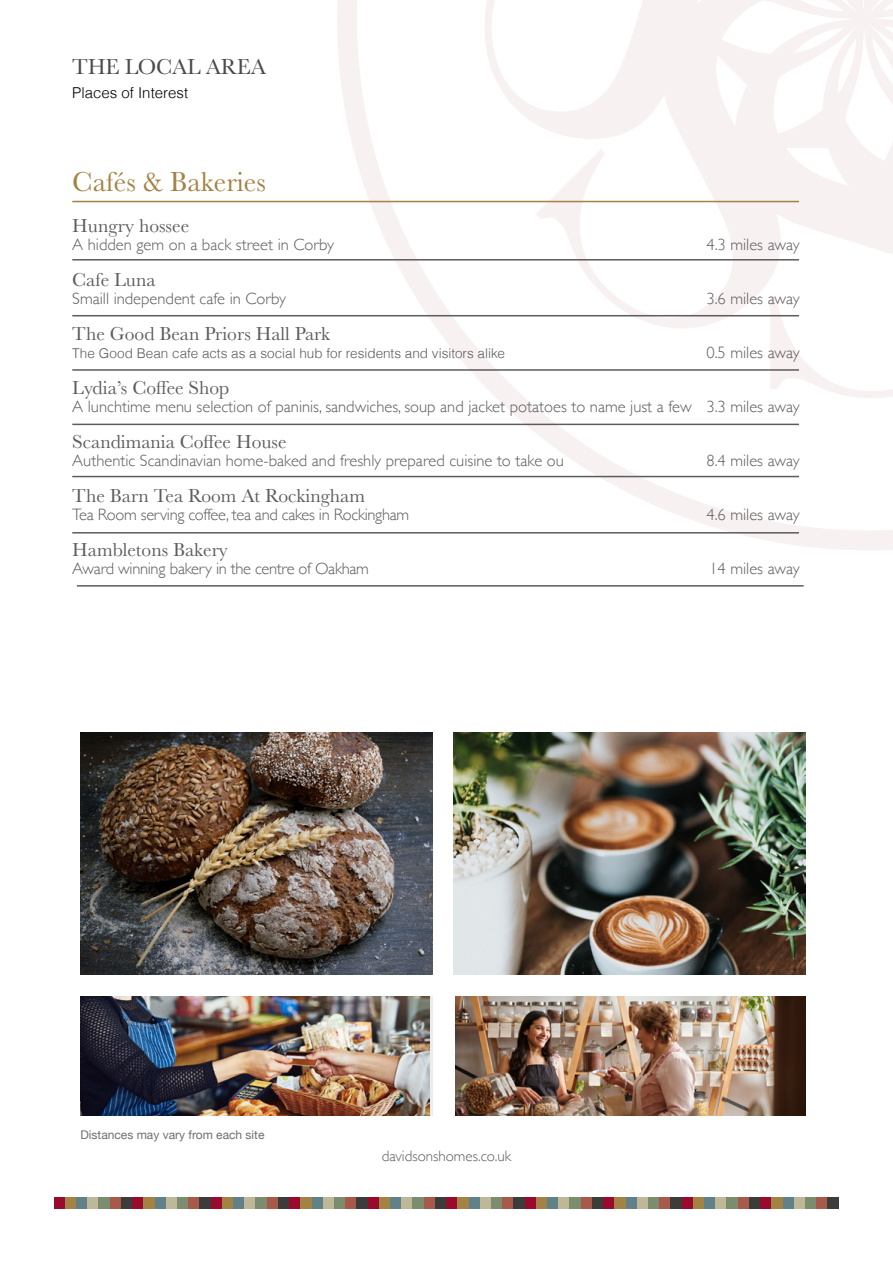
<style>
.page{position:relative;width:893px;height:1263px;background:#fff}
.page>*{position:absolute;margin:0;border:0;box-sizing:border-box;transform-origin:0 0}
.t1{font:28.5px "Baskerville";color:#a38243}
.t2{font:22.5px "Baskerville";letter-spacing:-.01em;color:#4a4a49}
.t3{font:19.5px "Baskerville";color:#5e5b5c}
.t4{font:300 16.5px "Gill Sans";color:#5e5b5c}
.t5{font:300 16.5px "Gill Sans";letter-spacing:-.02em;color:#5e5b5c}
.t6{font:300 15px "Gill Sans";color:#5e5b5c}
.t7{font:300 15px "Helvetica";color:#000}
.t8{font:300 13.5px "Helvetica";color:#5e5b5c}
.t9{font:12px "Helvetica Neue";color:#706f6f}
</style>
<div class="page">
<svg style="left:337px;top:0;width:556px;height:550px"></svg>
<svg style="left:484px;top:0;width:409px;height:398px"></svg>
<div style="left:54px;top:1198px;width:11px;height:11px;background:#990a2c"></div>
<div style="left:65px;top:1198px;width:11px;height:11px;background:#a38243"></div>
<div style="left:76px;top:1198px;width:12px;height:11px;background:#608188"></div>
<div style="left:88px;top:1198px;width:11px;height:11px;background:#beb798"></div>
<div style="left:99px;top:1198px;width:11px;height:11px;background:#7c8d6f"></div>
<div style="left:110px;top:1198px;width:11px;height:11px;background:#a75a4a"></div>
<div style="left:121px;top:1198px;width:11px;height:11px;background:#3c3c3b"></div>
<div style="left:132px;top:1198px;width:12px;height:11px;background:#990a2c"></div>
<div style="left:144px;top:1198px;width:11px;height:11px;background:#a38243"></div>
<div style="left:155px;top:1198px;width:11px;height:11px;background:#608188"></div>
<div style="left:166px;top:1198px;width:11px;height:11px;background:#beb798"></div>
<div style="left:177px;top:1198px;width:12px;height:11px;background:#7c8d6f"></div>
<div style="left:189px;top:1198px;width:11px;height:11px;background:#a75a4a"></div>
<div style="left:200px;top:1198px;width:11px;height:11px;background:#3c3c3b"></div>
<div style="left:211px;top:1198px;width:11px;height:11px;background:#990a2c"></div>
<div style="left:222px;top:1198px;width:11px;height:11px;background:#a38243"></div>
<div style="left:233px;top:1198px;width:12px;height:11px;background:#608188"></div>
<div style="left:245px;top:1198px;width:11px;height:11px;background:#beb798"></div>
<div style="left:256px;top:1198px;width:11px;height:11px;background:#7c8d6f"></div>
<div style="left:267px;top:1198px;width:11px;height:11px;background:#a75a4a"></div>
<div style="left:278px;top:1198px;width:11px;height:11px;background:#3c3c3b"></div>
<div style="left:289px;top:1198px;width:12px;height:11px;background:#990a2c"></div>
<div style="left:301px;top:1198px;width:11px;height:11px;background:#a38243"></div>
<div style="left:312px;top:1198px;width:11px;height:11px;background:#608188"></div>
<div style="left:323px;top:1198px;width:11px;height:11px;background:#beb798"></div>
<div style="left:334px;top:1198px;width:12px;height:11px;background:#7c8d6f"></div>
<div style="left:346px;top:1198px;width:11px;height:11px;background:#a75a4a"></div>
<div style="left:357px;top:1198px;width:11px;height:11px;background:#3c3c3b"></div>
<div style="left:368px;top:1198px;width:11px;height:11px;background:#990a2c"></div>
<div style="left:379px;top:1198px;width:11px;height:11px;background:#a38243"></div>
<div style="left:390px;top:1198px;width:12px;height:11px;background:#608188"></div>
<div style="left:402px;top:1198px;width:11px;height:11px;background:#beb798"></div>
<div style="left:413px;top:1198px;width:11px;height:11px;background:#7c8d6f"></div>
<div style="left:424px;top:1198px;width:11px;height:11px;background:#a75a4a"></div>
<div style="left:435px;top:1198px;width:11px;height:11px;background:#3c3c3b"></div>
<div style="left:446px;top:1198px;width:12px;height:11px;background:#990a2c"></div>
<div style="left:458px;top:1198px;width:11px;height:11px;background:#a38243"></div>
<div style="left:469px;top:1198px;width:11px;height:11px;background:#608188"></div>
<div style="left:480px;top:1198px;width:11px;height:11px;background:#beb798"></div>
<div style="left:491px;top:1198px;width:12px;height:11px;background:#7c8d6f"></div>
<div style="left:503px;top:1198px;width:11px;height:11px;background:#a75a4a"></div>
<div style="left:514px;top:1198px;width:11px;height:11px;background:#3c3c3b"></div>
<div style="left:525px;top:1198px;width:11px;height:11px;background:#990a2c"></div>
<div style="left:536px;top:1198px;width:11px;height:11px;background:#a38243"></div>
<div style="left:547px;top:1198px;width:12px;height:11px;background:#608188"></div>
<div style="left:559px;top:1198px;width:11px;height:11px;background:#beb798"></div>
<div style="left:570px;top:1198px;width:11px;height:11px;background:#7c8d6f"></div>
<div style="left:581px;top:1198px;width:11px;height:11px;background:#a75a4a"></div>
<div style="left:592px;top:1198px;width:11px;height:11px;background:#3c3c3b"></div>
<div style="left:603px;top:1198px;width:12px;height:11px;background:#990a2c"></div>
<div style="left:615px;top:1198px;width:11px;height:11px;background:#a38243"></div>
<div style="left:626px;top:1198px;width:11px;height:11px;background:#608188"></div>
<div style="left:637px;top:1198px;width:11px;height:11px;background:#beb798"></div>
<div style="left:648px;top:1198px;width:12px;height:11px;background:#7c8d6f"></div>
<div style="left:660px;top:1198px;width:11px;height:11px;background:#a75a4a"></div>
<div style="left:671px;top:1198px;width:11px;height:11px;background:#3c3c3b"></div>
<div style="left:682px;top:1198px;width:11px;height:11px;background:#990a2c"></div>
<div style="left:693px;top:1198px;width:11px;height:11px;background:#a38243"></div>
<div style="left:704px;top:1198px;width:12px;height:11px;background:#608188"></div>
<div style="left:716px;top:1198px;width:11px;height:11px;background:#beb798"></div>
<div style="left:727px;top:1198px;width:11px;height:11px;background:#7c8d6f"></div>
<div style="left:738px;top:1198px;width:11px;height:11px;background:#a75a4a"></div>
<div style="left:749px;top:1198px;width:11px;height:11px;background:#3c3c3b"></div>
<div style="left:760px;top:1198px;width:12px;height:11px;background:#990a2c"></div>
<div style="left:772px;top:1198px;width:11px;height:11px;background:#a38243"></div>
<div style="left:783px;top:1198px;width:11px;height:11px;background:#608188"></div>
<div style="left:794px;top:1198px;width:11px;height:11px;background:#beb798"></div>
<div style="left:805px;top:1198px;width:11px;height:11px;background:#7c8d6f"></div>
<div style="left:816px;top:1198px;width:12px;height:11px;background:#a75a4a"></div>
<div style="left:828px;top:1198px;width:11px;height:11px;background:#3c3c3b"></div>
<hr style="left:72px;top:201px;width:727px;height:1px;background:#a38243">
<hr style="left:72px;top:259px;width:727px;height:2px;background:#5e5b5c">
<hr style="left:72px;top:315px;width:727px;height:1px;background:#5e5b5c">
<hr style="left:72px;top:369px;width:727px;height:2px;background:#5e5b5c">
<hr style="left:72px;top:424px;width:727px;height:1px;background:#5e5b5c">
<hr style="left:72px;top:476px;width:727px;height:1px;background:#5e5b5c">
<hr style="left:72px;top:532px;width:727px;height:1px;background:#5e5b5c">
<hr style="left:77px;top:585px;width:727px;height:2px;background:#5e5b5c">
<img style="left:80px;top:732px;width:353px;height:242px">
<img style="left:454px;top:732px;width:352px;height:242px">
<img style="left:80px;top:996px;width:350px;height:119px">
<img style="left:456px;top:996px;width:350px;height:119px">
<h2 class="t2" style="left:72px;top:53px;width:195px">THE LOCAL AREA</h2>
<p class="t7" style="left:72px;top:80px;width:117px">Places of Interest</p>
<h1 class="t1" style="left:72px;top:164px;width:195px">Cafés &amp; Bakeries</h1>
<p class="t3" style="left:72px;top:213px;width:118px">Hungry hossee</p>
<p class="t4" style="left:72px;top:231px;width:263px">A hidden gem on a back street in Corby</p>
<p class="t4" style="left:706px;top:231px;width:95px">4.3 miles away</p>
<p class="t3" style="left:72px;top:267px;width:85px">Cafe Luna</p>
<p class="t4" style="left:72px;top:285px;width:215px">Smaill independent cafe in Corby</p>
<p class="t4" style="left:706px;top:285px;width:95px">3.6 miles away</p>
<p class="t3" style="left:72px;top:321px;width:259px">The Good Bean Priors Hall Park</p>
<p class="t8" style="left:72px;top:341px;width:434px">The Good Bean cafe acts as a social hub for residents and visitors alike</p>
<p class="t4" style="left:706px;top:339px;width:95px">0.5 miles away</p>
<p class="t3" style="left:72px;top:375px;width:159px">Lydia’s Coffee Shop</p>
<p class="t4" style="left:72px;top:393px;width:729px">A lunchtime menu selection of paninis, sandwiches, soup and jacket potatoes to name just a few 3.3 miles away</p>
<p class="t3" style="left:72px;top:429px;width:216px">Scandimania Coffee House</p>
<p class="t4" style="left:72px;top:447px;width:493px">Authentic Scandinavian home-baked and freshly prepared cuisine to take ou</p>
<p class="t4" style="left:706px;top:447px;width:95px">8.4 miles away</p>
<p class="t3" style="left:72px;top:483px;width:294px">The Barn Tea Room At Rockingham</p>
<p class="t5" style="left:72px;top:501px;width:338px">Tea Room serving coffee, tea and cakes in Rockingham</p>
<p class="t4" style="left:706px;top:501px;width:95px">4.6 miles away</p>
<p class="t3" style="left:72px;top:537px;width:157px">Hambletons Bakery</p>
<p class="t5" style="left:72px;top:555px;width:298px">Award winning bakery in the centre of Oakham</p>
<p class="t4" style="left:709px;top:555px;width:92px">14 miles away</p>
<p class="t9" style="left:80px;top:1126px;width:186px">Distances may vary from each site</p>
<p class="t6" style="left:382px;top:1144px;width:131px">davidsonshomes.co.uk</p>
</div>
